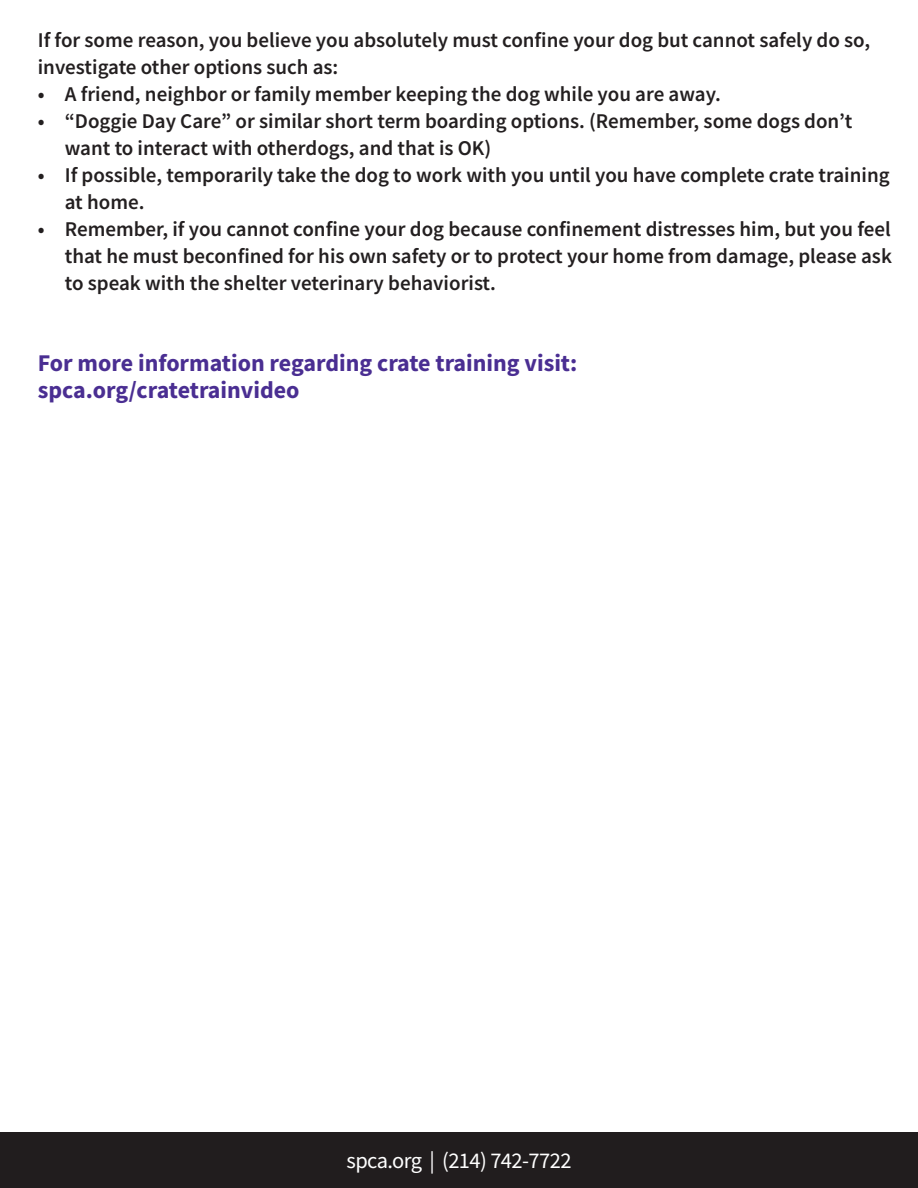
<style>
.page{position:relative;width:918px;height:1188px;background:#fff}
.page>*{position:absolute;margin:0;border:0;box-sizing:border-box;transform-origin:0 0}
.t1{font:700 24px/27px "Source Sans Pro";color:#4a2e92}
.t2{font:22.5px "Source Sans Pro";letter-spacing:-.025em;color:#fff}
.t3{font:600 21px/27px "Source Sans Pro";color:#231f20}
</style>
<div class="page">
<div style="left:0;top:1132px;width:918px;height:56px;background:#211d1e"></div>
<p class="t3" style="left:38px;top:27px;width:834px">If for some reason, you believe you absolutely must confine your dog but cannot safely do so, investigate other options such as:</p>
<p class="t3" style="left:38px;top:81px;width:685px">• A friend, neighbor or family member keeping the dog while you are away.</p>
<p class="t3" style="left:65px;top:108px;width:789px;text-indent:-27px">• “Doggie Day Care” or similar short term boarding options. (Remember, some dogs don’t want to interact with otherdogs, and that is OK)</p>
<p class="t3" style="left:65px;top:162px;width:826px;text-indent:-27px">• If possible, temporarily take the dog to work with you until you have complete crate training at home.</p>
<p class="t3" style="left:65px;top:216px;width:829px;text-align:justify;text-indent:-27px">• Remember, if you cannot confine your dog because confinement distresses him, but you feel that he must beconfined for his own safety or to protect your home from damage, please ask to speak with the shelter veterinary behaviorist.</p>
<p class="t1" style="left:38px;top:349px;width:541px">For more information regarding crate training visit: spca.org/cratetrainvideo</p>
<p class="t2" style="left:347px;top:1146px;width:226px">spca.org | (214) 742-7722</p>
</div>
